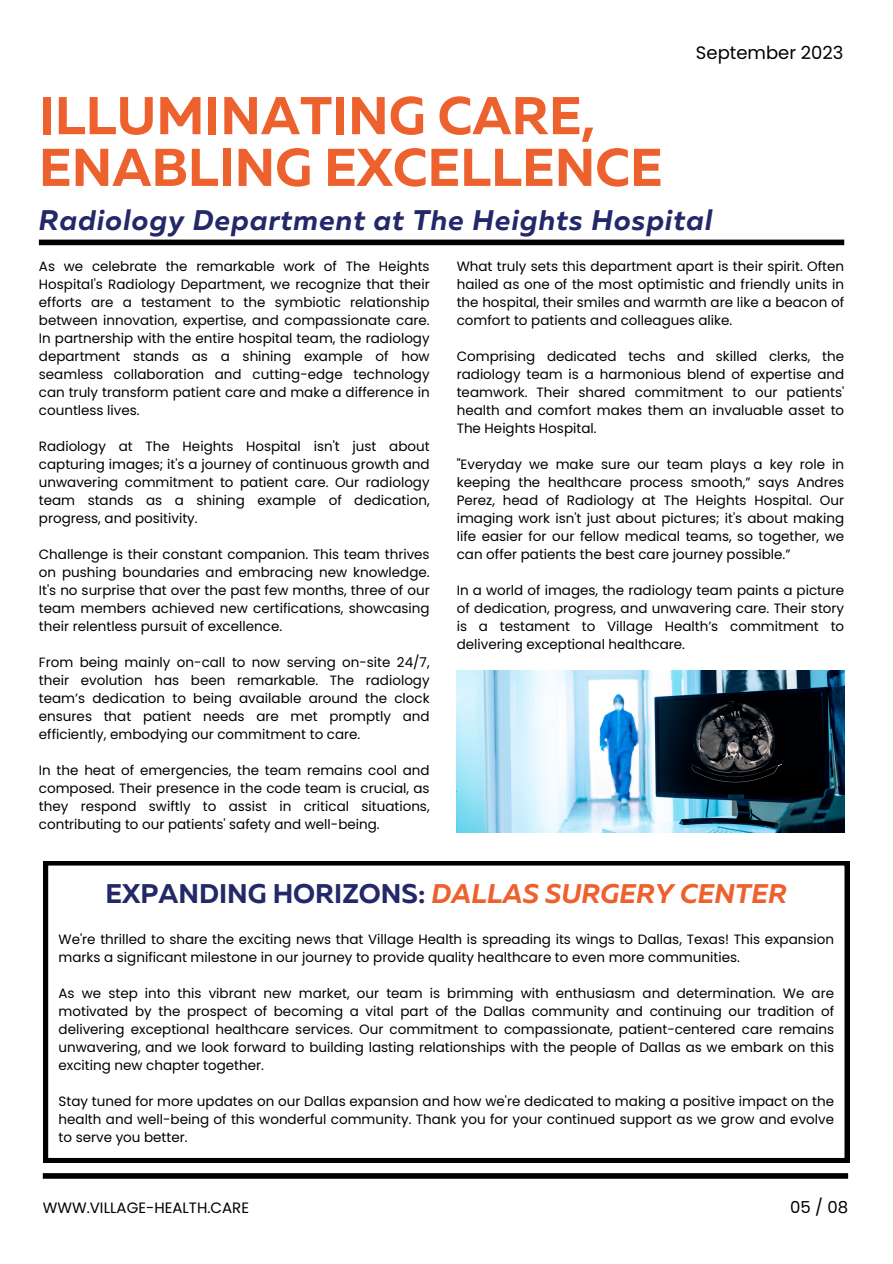
<style>
.page{position:relative;width:893px;height:1264px;background:#fff}
.page>*{position:absolute;margin:0;border:0;box-sizing:border-box;transform-origin:0 0}
.t1{font:700 52.95px/51.8px "Muller";color:#ec612d}
.t2{font:italic 700 28.35px "Muller";letter-spacing:.035em;color:#232868}
.t3{font:italic 700 27px "Muller";color:#ec612d}
.t4{font:18px "Poppins";color:#000}
.t5{font:16.5px "Poppins";color:#000}
.t6{font:15px "Poppins";color:#000}
.t7{font:13.5px/18px "Poppins";color:#000;text-align:justify}
.s1{font-style:normal;color:#232868}
</style>
<div class="page">
<img style="left:456px;top:671px;width:388px;height:161px">
<div style="left:43px;top:1173px;width:805px;height:5px;background:#000"></div>
<div style="left:39px;top:239px;width:805px;height:6px;background:#000"></div>
<svg style="left:44px;top:861px;width:804px;height:301px"></svg>
<p class="t4" style="left:696px;top:40px;width:149px">September 2023</p>
<p class="t1" style="left:39px;top:94px;width:625px">ILLUMINATING CARE,<br>ENABLING EXCELLENCE</p>
<p class="t2" style="left:39px;top:208px;width:675px">Radiology Department at The Heights Hospital</p>
<p class="t7" style="left:39px;top:257px;width:392px">As we celebrate the remarkable work of The Heights Hospital's Radiology Department, we recognize that their efforts are a testament to the symbiotic relationship between innovation, expertise, and compassionate care.<br>In partnership with the entire hospital team, the radiology department stands as a shining example of how seamless collaboration and cutting-edge technology can truly transform patient care and make a difference in countless lives.</p>
<p class="t7" style="left:39px;top:437px;width:392px">Radiology at The Heights Hospital isn't just about capturing images; it's a journey of continuous growth and unwavering commitment to patient care. Our radiology team stands as a shining example of dedication, progress, and positivity.</p>
<p class="t7" style="left:39px;top:545px;width:392px">Challenge is their constant companion. This team thrives on pushing boundaries and embracing new knowledge.<br>It's no surprise that over the past few months, three of our team members achieved new certifications, showcasing their relentless pursuit of excellence.</p>
<p class="t7" style="left:39px;top:653px;width:392px">From being mainly on-call to now serving on-site 24/7, their evolution has been remarkable. The radiology team’s dedication to being available around the clock ensures that patient needs are met promptly and efficiently, embodying our commitment to care.</p>
<p class="t7" style="left:39px;top:760px;width:392px">In the heat of emergencies, the team remains cool and composed. Their presence in the code team is crucial, as they respond swiftly to assist in critical situations, contributing to our patients' safety and well-being.</p>
<p class="t7" style="left:456px;top:257px;width:389px">What truly sets this department apart is their spirit. Often hailed as one of the most optimistic and friendly units in the hospital, their smiles and warmth are like a beacon of comfort to patients and colleagues alike.</p>
<p class="t7" style="left:456px;top:347px;width:389px">Comprising dedicated techs and skilled clerks, the radiology team is a harmonious blend of expertise and teamwork. Their shared commitment to our patients' health and comfort makes them an invaluable asset to The Heights Hospital.</p>
<p class="t7" style="left:456px;top:455px;width:389px">"Everyday we make sure our team plays a key role in keeping the healthcare process smooth,” says Andres Perez, head of Radiology at The Heights Hospital. Our imaging work isn't just about pictures; it's about making life easier for our fellow medical teams, so together, we can offer patients the best care journey possible.”</p>
<p class="t7" style="left:456px;top:581px;width:389px">In a world of images, the radiology team paints a picture of dedication, progress, and unwavering care. Their story is a testament to Village Health’s commitment to delivering exceptional healthcare.</p>
<p class="t3" style="left:105px;top:882px;width:683px"><span class="s1">EXPANDING HORIZONS:</span> DALLAS SURGERY CENTER</p>
<p class="t7" style="left:59px;top:930px;width:777px">We're thrilled to share the exciting news that Village Health is spreading its wings to Dallas, Texas! This expansion marks a significant milestone in our journey to provide quality healthcare to even more communities.</p>
<p class="t7" style="left:59px;top:984px;width:777px">As we step into this vibrant new market, our team is brimming with enthusiasm and determination. We are motivated by the prospect of becoming a vital part of the Dallas community and continuing our tradition of delivering exceptional healthcare services. Our commitment to compassionate, patient-centered care remains unwavering, and we look forward to building lasting relationships with the people of Dallas as we embark on this exciting new chapter together.</p>
<p class="t7" style="left:59px;top:1091px;width:777px">Stay tuned for more updates on our Dallas expansion and how we're dedicated to making a positive impact on the health and well-being of this wonderful community. Thank you for your continued support as we grow and evolve to serve you better.</p>
<p class="t6" style="left:43px;top:1196px;width:208px">WWW.VILLAGE-HEALTH.CARE</p>
<p class="t5" style="left:790px;top:1195px;width:60px">05 / 08</p>
</div>
